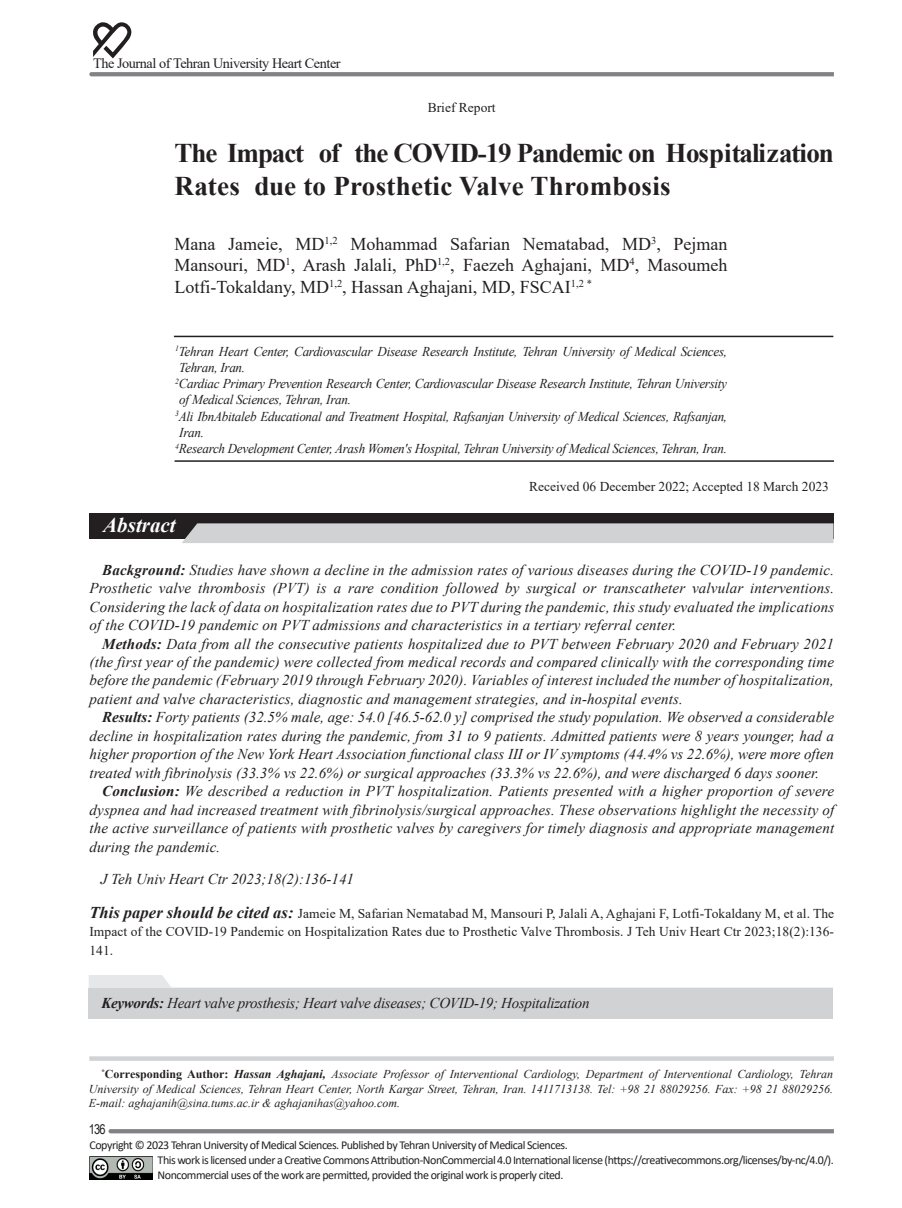
<style>
.page{position:relative;width:902px;height:1208px;background:#fff}
.page>*{position:absolute;margin:0;border:0;box-sizing:border-box;transform-origin:0 0}
.Titre_Maghale_01{font:700 27px/32.4px "Times New Roman";letter-spacing:-.01em;color:#231f20}
.t1{font:italic 700 21px "Times New Roman";color:#fff}
.Asamei_Nevisandegane{font:18px/21.6px "Times New Roman";color:#231f20;text-align:justify}
.Matne_Abstract__01{font:italic 15px/18.5px "Times New Roman";letter-spacing:.01em;color:#231f20;text-align:justify}
.Keyword_01{font:italic 15px "Times New Roman";letter-spacing:-.02em;color:#231f20}
.t2{font:14.25px "Times New Roman";letter-spacing:-.03em;color:#231f20}
.Asamie_Nevisandegane{font:italic 13.5px/16.2px "Times New Roman";letter-spacing:-.02em;color:#231f20}
.t3{font:13.5px/18.5px "Times New Roman";color:#231f20;text-align:justify}
.t4{font:13.5px "Arial Narrow";color:#231f20}
.t5{font:12px/15px "Calibri";letter-spacing:-.04em;color:#231f20}
.t6{font:italic 12px/14.4px "Times New Roman";color:#231f20;text-align:justify}
.s1{font-weight:700}
.s2{font-weight:700;font-style:italic;font-size:16.5px}
.s3{font-weight:700;font-style:normal}
</style>
<div class="page">
<svg style="left:89px;top:1056px;width:744px;height:4px;background:#d4d5d7"></svg>
<svg style="left:93px;top:22px;width:38px;height:36px"></svg>
<svg style="left:89px;top:72px;width:744px;height:4px;background:#838588"></svg>
<svg style="left:108px;top:1129px;width:725px;height:4px;background:#838588"></svg>
<img style="left:89px;top:1156px;width:64px;height:23px">
<hr style="left:174px;top:336px;width:659px;height:1px;background:#231f20">
<hr style="left:174px;top:460px;width:659px;height:2px;background:#231f20">
<div style="left:89px;top:513px;width:744px;height:26px;background:#231f20"></div>
<div style="left:182px;top:523px;width:651px;height:20px;background:#d1d2d4"></div>
<svg style="left:89px;top:975px;width:744px;height:13px"></svg>
<div style="left:89px;top:988px;width:744px;height:30px;background:#d1d2d4"></div>
<p class="t2" style="left:93px;top:54px;width:249px">The Journal of Tehran University Heart Center</p>
<p class="t3" style="left:428px;top:98px;width:69px">Brief Report</p>
<p class="Titre_Maghale_01" style="left:174px;top:136px;width:661px">The Impact of the COVID-19 Pandemic on Hospitalization<br>Rates due to Prosthetic Valve Thrombosis</p>
<p class="Asamei_Nevisandegane" style="left:174px;top:232px;width:554px">Mana Jameie, MD<sup>1,2</sup> Mohammad Safarian Nematabad, MD<sup>3</sup>, Pejman Mansouri, MD<sup>1</sup>, Arash Jalali, PhD<sup>1,2</sup>, Faezeh Aghajani, MD<sup>4</sup>, Masoumeh Lotfi-Tokaldany, MD<sup>1,2</sup>, Hassan Aghajani, MD, FSCAI<sup>1,2</sup> <sup>*</sup></p>
<p class="Asamie_Nevisandegane" style="left:179px;top:343px;width:549px;text-indent:-4px"><sup>1</sup>Tehran Heart Center, Cardiovascular Disease Research Institute, Tehran University of Medical Sciences,<br>Tehran, Iran.</p>
<p class="Asamie_Nevisandegane" style="left:179px;top:375px;width:549px;text-indent:-4px"><sup>2</sup>Cardiac Primary Prevention Research Center, Cardiovascular Disease Research Institute, Tehran University of Medical Sciences, Tehran, Iran.</p>
<p class="Asamie_Nevisandegane" style="left:179px;top:408px;width:549px;text-indent:-4px"><sup>3</sup>Ali IbnAbitaleb Educational and Treatment Hospital, Rafsanjan University of Medical Sciences, Rafsanjan,<br>Iran.</p>
<p class="Asamie_Nevisandegane" style="left:175px;top:440px;width:553px"><sup>4</sup>Research Development Center, Arash Women's Hospital, Tehran University of Medical Sciences, Tehran, Iran.</p>
<p class="t3" style="left:529px;top:477px;width:301px">Received 06 December 2022; Accepted 18 March 2023</p>
<p class="t1" style="left:103px;top:511px;width:74px">Abstract</p>
<p class="Matne_Abstract__01" style="left:89px;top:560px;width:746px;text-indent:13px"><span class="s1">Background:</span> Studies have shown a decline in the admission rates of various diseases during the COVID-19 pandemic.<br>Prosthetic valve thrombosis (PVT) is a rare condition followed by surgical or transcatheter valvular interventions.<br>Considering the lack of data on hospitalization rates due to PVT during the pandemic, this study evaluated the implications of the COVID-19 pandemic on PVT admissions and characteristics in a tertiary referral center.</p>
<p class="Matne_Abstract__01" style="left:89px;top:634px;width:746px;text-indent:13px"><span class="s1">Methods:</span> Data from all the consecutive patients hospitalized due to PVT between February 2020 and February 2021 (the first year of the pandemic) were collected from medical records and compared clinically with the corresponding time before the pandemic (February 2019 through February 2020). Variables of interest included the number of hospitalization, patient and valve characteristics, diagnostic and management strategies, and in-hospital events.</p>
<p class="Matne_Abstract__01" style="left:89px;top:708px;width:746px;text-indent:13px"><span class="s1">Results:</span> Forty patients (32.5% male, age: 54.0 [46.5-62.0 y] comprised the study population. We observed a considerable decline in hospitalization rates during the pandemic, from 31 to 9 patients. Admitted patients were 8 years younger, had a higher proportion of the New York Heart Association functional class III or IV symptoms (44.4% vs 22.6%), were more often treated with fibrinolysis (33.3% vs 22.6%) or surgical approaches (33.3% vs 22.6%), and were discharged 6 days sooner.</p>
<p class="Matne_Abstract__01" style="left:89px;top:781px;width:746px;text-indent:13px"><span class="s1">Conclusion:</span> We described a reduction in PVT hospitalization. Patients presented with a higher proportion of severe dyspnea and had increased treatment with fibrinolysis/surgical approaches. These observations highlight the necessity of the active surveillance of patients with prosthetic valves by caregivers for timely diagnosis and appropriate management during the pandemic.</p>
<p class="Matne_Abstract__01" style="left:101px;top:869px;width:255px">J Teh Univ Heart Ctr 2023;18(2):136-141</p>
<p class="t3" style="left:89px;top:903px;width:746px"><span class="s2">This paper should be cited as:</span> Jameie M, Safarian Nematabad M, Mansouri P, Jalali A, Aghajani F, Lotfi-Tokaldany M, et al. The Impact of the COVID-19 Pandemic on Hospitalization Rates due to Prosthetic Valve Thrombosis. J Teh Univ Heart Ctr 2023;18(2):136- 141.</p>
<p class="Keyword_01" style="left:101px;top:992px;width:489px"><span class="s1">Keywords:</span> Heart valve prosthesis; Heart valve diseases; COVID-19; Hospitalization</p>
<p class="t6" style="left:89px;top:1067px;width:746px;text-indent:13px"><sup>*</sup><span class="s3">Corresponding Author:</span> <span class="s1">Hassan Aghajani,</span> Associate Professor of Interventional Cardiology, Department of Interventional Cardiology, Tehran University of Medical Sciences, Tehran Heart Center, North Kargar Street, Tehran, Iran. 1411713138. Tel: +98 21 88029256. Fax: +98 21 88029256.<br>E-mail: aghajanih@sina.tums.ac.ir &amp; aghajanihas@yahoo.com.</p>
<p class="t4" style="left:89px;top:1119px;width:18px">136</p>
<p class="t5" style="left:90px;top:1137px;width:479px">Copyright © 2023 Tehran University of Medical Sciences. Published by Tehran University of Medical Sciences.</p>
<p class="t5" style="left:158px;top:1152px;width:677px">This work is licensed under a Creative Commons Attribution-NonCommercial 4.0 International license (https://creativecommons.org/licenses/by-nc/4.0/).<br>Noncommercial uses of the work are permitted, provided the original work is properly cited.</p>
</div>
